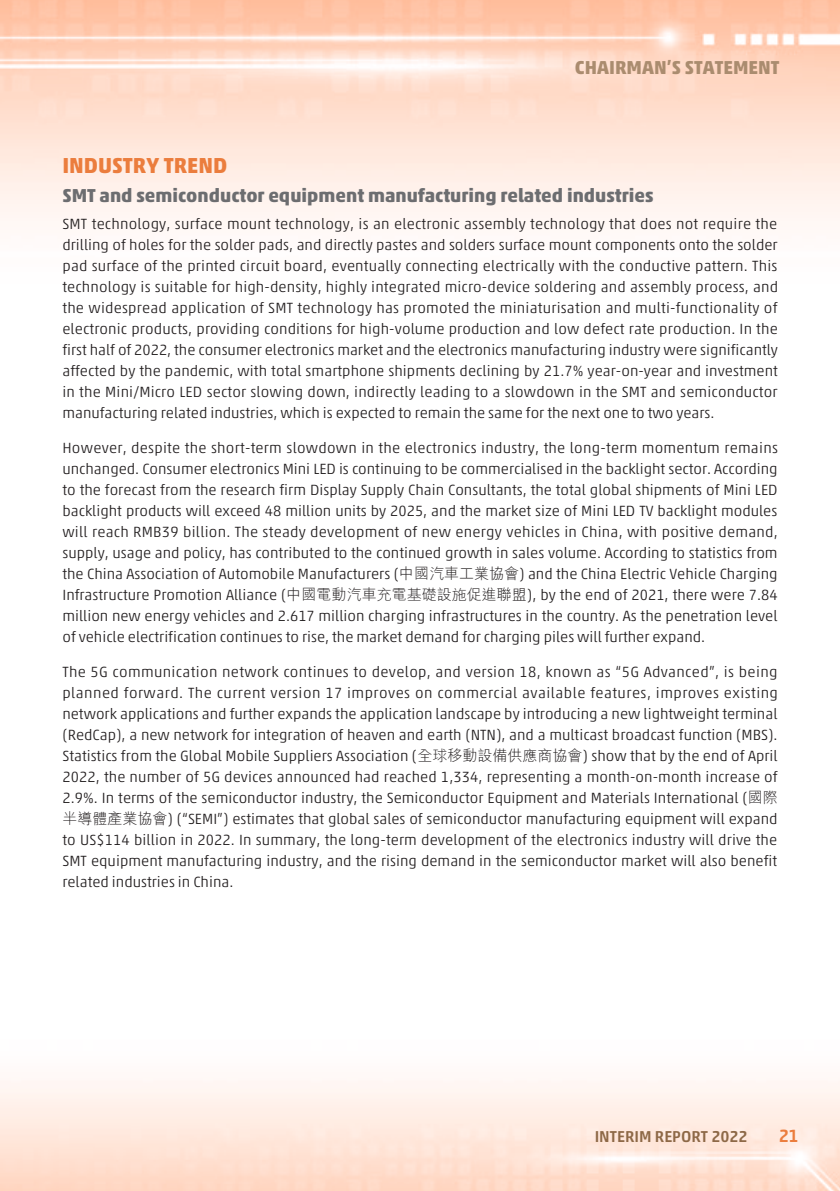
<style>
.page{position:relative;width:840px;height:1191px;background:#fff}
.page>*{position:absolute;margin:0;border:0;box-sizing:border-box;transform-origin:0 0}
._3__標題{font:700 22px "Akko Pro";color:#eb7d3d}
._4__副標題{font:700 19px "Akko Pro";color:#6c6d70}
.副主標題{font:700 19px "Akko Pro";color:#aa8c6f}
._3__標題-2{font:500 18px "Akko Pro";color:#eb7d3d}
.t1{font:500 16px "Akko Pro";color:#8e6947}
._1__內文{font:300 15px/21px "Akko Pro";color:#231f20;text-align:justify}
.s1{font-family:"M Hei HK"}
</style>
<div class="page">
<p class="副主標題" style="left:574px;top:55px;width:206px">CHAIRMAN’S STATEMENT</p>
<p class="_3__標題" style="left:62px;top:152px;width:166px">INDUSTRY TREND</p>
<p class="_4__副標題" style="left:62px;top:184px;width:592px">SMT and semiconductor equipment manufacturing related industries</p>
<p class="_1__內文" style="left:62px;top:213px;width:716px">SMT technology, surface mount technology, is an electronic assembly technology that does not require the drilling of holes for the solder pads, and directly pastes and solders surface mount components onto the solder pad surface of the printed circuit board, eventually connecting electrically with the conductive pattern. This technology is suitable for high-density, highly integrated micro-device soldering and assembly process, and the widespread application of SMT technology has promoted the miniaturisation and multi-functionality of electronic products, providing conditions for high-volume production and low defect rate production. In the first half of 2022, the consumer electronics market and the electronics manufacturing industry were significantly affected by the pandemic, with total smartphone shipments declining by 21.7% year-on-year and investment in the Mini/Micro LED sector slowing down, indirectly leading to a slowdown in the SMT and semiconductor manufacturing related industries, which is expected to remain the same for the next one to two years.</p>
<p class="_1__內文" style="left:62px;top:437px;width:716px">However, despite the short-term slowdown in the electronics industry, the long-term momentum remains unchanged. Consumer electronics Mini LED is continuing to be commercialised in the backlight sector. According to the forecast from the research firm Display Supply Chain Consultants, the total global shipments of Mini LED backlight products will exceed 48 million units by 2025, and the market size of Mini LED TV backlight modules will reach RMB39 billion. The steady development of new energy vehicles in China, with positive demand, supply, usage and policy, has contributed to the continued growth in sales volume. According to statistics from the China Association of Automobile Manufacturers (<span class="s1">中國汽車工業協會</span>) and the China Electric Vehicle Charging Infrastructure Promotion Alliance (<span class="s1">中國電動汽車充電基礎設施促進聯盟</span>), by the end of 2021, there were 7.84 million new energy vehicles and 2.617 million charging infrastructures in the country. As the penetration level of vehicle electrification continues to rise, the market demand for charging piles will further expand.</p>
<p class="_1__內文" style="left:62px;top:661px;width:716px">The 5G communication network continues to develop, and version 18, known as “5G Advanced”, is being planned forward. The current version 17 improves on commercial available features, improves existing network applications and further expands the application landscape by introducing a new lightweight terminal (RedCap), a new network for integration of heaven and earth (NTN), and a multicast broadcast function (MBS).<br>Statistics from the Global Mobile Suppliers Association (<span class="s1">全球移動設備供應商協會</span>) show that by the end of April 2022, the number of 5G devices announced had reached 1,334, representing a month-on-month increase of 2.9%. In terms of the semiconductor industry, the Semiconductor Equipment and Materials International (<span class="s1">國際半導體產業協會</span>) (“SEMI”) estimates that global sales of semiconductor manufacturing equipment will expand to US$114 billion in 2022. In summary, the long-term development of the electronics industry will drive the SMT equipment manufacturing industry, and the rising demand in the semiconductor market will also benefit related industries in China.</p>
<p class="t1" style="left:594px;top:1126px;width:154px">INTERIM REPORT 2022</p>
<p class="_3__標題-2" style="left:778px;top:1124px;width:21px">21</p>
</div>
